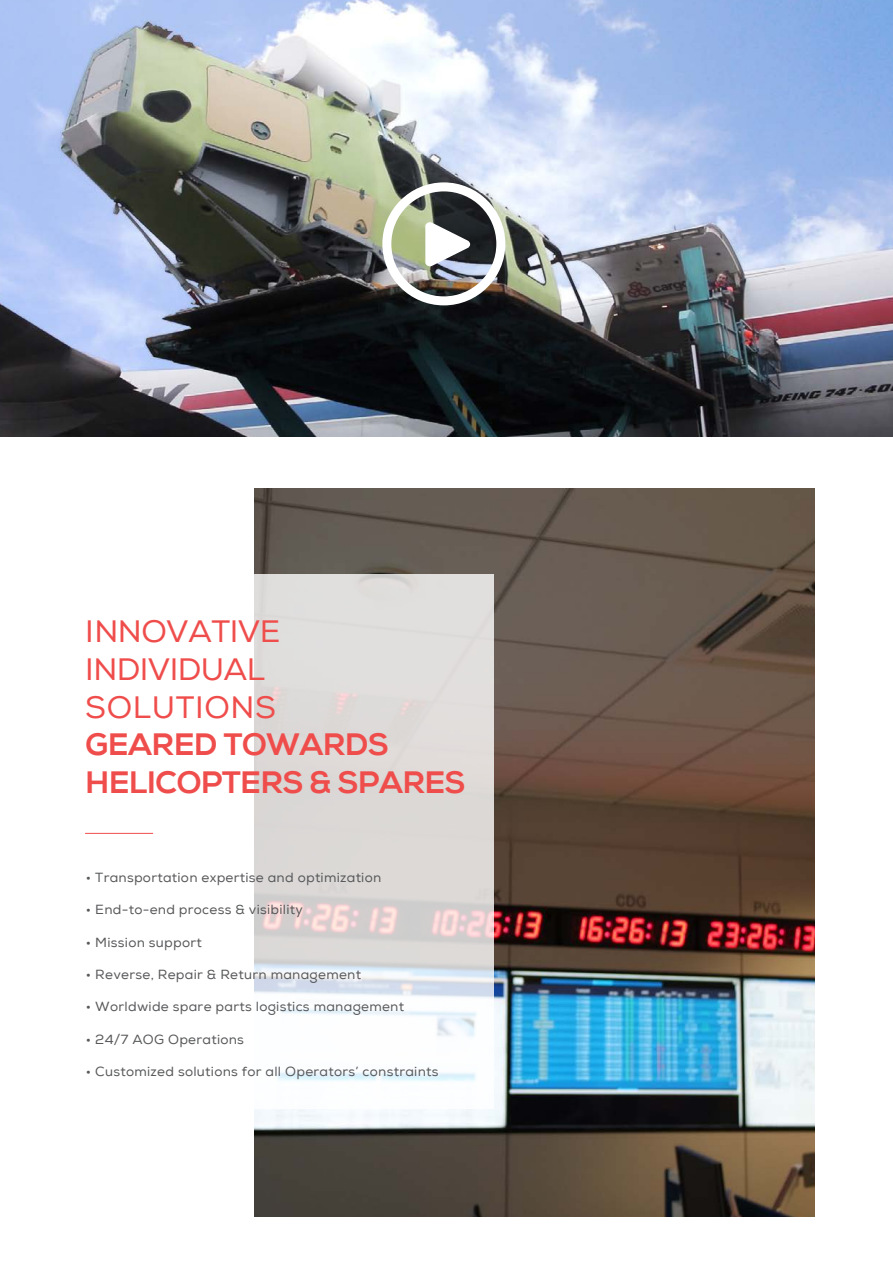
<style>
.page{position:relative;width:893px;height:1263px;background:#fff}
.page>*{position:absolute;margin:0;border:0;box-sizing:border-box;transform-origin:0 0}
.t1{font:31.5px/37.8px "Nexa X Bold";letter-spacing:-.025em;color:#ef4d4b}
.t2{font:31.5px/37.8px "Nexa";letter-spacing:-.02em;color:#ef4d4b}
.t3{font:13.5px "Nexa";letter-spacing:.02em;color:#57585a}
</style>
<div class="page">
<img style="left:254px;top:488px;width:560px;height:728px">
<img style="left:0;top:0;width:893px;height:436px">
<svg style="left:85px;top:574px;width:409px;height:535px"></svg>
<hr style="left:85px;top:833px;width:68px;height:1px;background:#ef4d4b">
<svg style="left:425px;top:222px;width:45px;height:44px"></svg>
<div style="left:382px;top:182px;width:123px;height:123px;border:9px solid #fff;border-radius:50%"></div>
<h1 class="t2" style="left:85px;top:613px;width:196px">INNOVATIVE<br>INDIVIDUAL<br>SOLUTIONS</h1>
<h1 class="t1" style="left:85px;top:726px;width:382px">GEARED TOWARDS<br>HELICOPTERS &amp; SPARES</h1>
<p class="t3" style="left:86px;top:869px;width:297px">• Transportation expertise and optimization</p>
<p class="t3" style="left:86px;top:901px;width:218px">• End-to-end process &amp; visibility</p>
<p class="t3" style="left:86px;top:934px;width:117px">• Mission support</p>
<p class="t3" style="left:86px;top:966px;width:277px">• Reverse, Repair &amp; Return management</p>
<p class="t3" style="left:86px;top:999px;width:320px">• Worldwide spare parts logistics management</p>
<p class="t3" style="left:86px;top:1031px;width:160px">• 24/7 AOG Operations</p>
<p class="t3" style="left:86px;top:1063px;width:354px">• Customized solutions for all Operators’ constraints</p>
</div>
